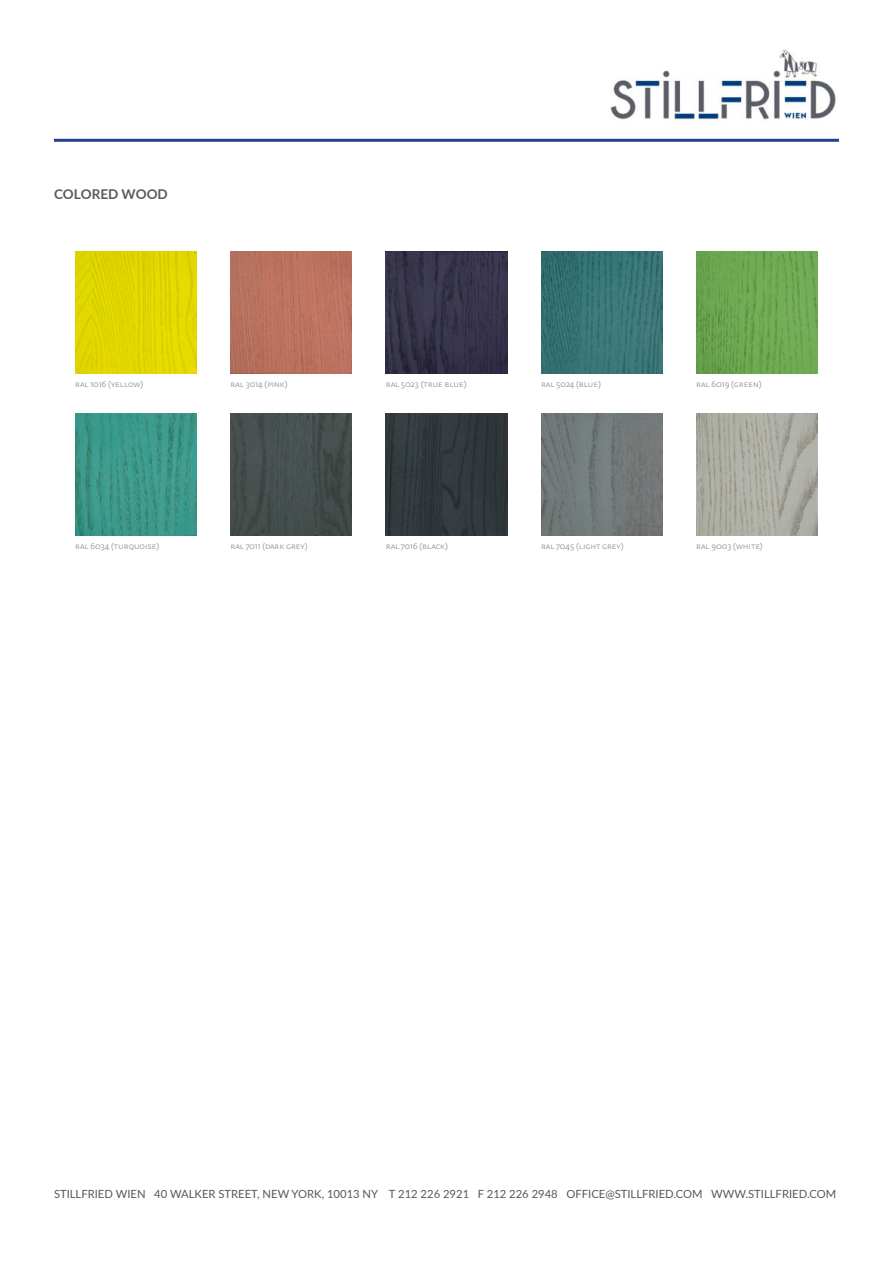
<style>
.page{position:relative;width:893px;height:1263px;background:#fff}
.page>*{position:absolute;margin:0;border:0;box-sizing:border-box;transform-origin:0 0}
.t1{font:700 13.5px "Lato";color:#5a5a5c}
.t2{font:11.25px "Lato";color:#57585a}
.t3{font:8.25px "Fedra Sans Alt Std";letter-spacing:-.005em;color:#939598}
</style>
<div class="page">
<hr style="left:54px;top:139px;width:785px;height:3px;background:#253f8e">
<img style="left:75px;top:252px;width:122px;height:121px">
<img style="left:75px;top:414px;width:122px;height:121px">
<img style="left:230px;top:252px;width:122px;height:121px">
<img style="left:230px;top:414px;width:122px;height:121px">
<img style="left:386px;top:252px;width:121px;height:121px">
<img style="left:386px;top:414px;width:121px;height:121px">
<img style="left:541px;top:252px;width:121px;height:121px">
<img style="left:541px;top:414px;width:121px;height:121px">
<img style="left:696px;top:252px;width:122px;height:121px">
<img style="left:696px;top:414px;width:122px;height:121px">
<img style="left:610px;top:49px;width:226px;height:71px">
<h1 class="t1" style="left:54px;top:185px;width:115px">COLORED WOOD</h1>
<p class="t3" style="left:75px;top:380px;width:70px">ral 1016 (yellow)</p>
<p class="t3" style="left:75px;top:542px;width:86px">ral 6034 (turquoise)</p>
<p class="t3" style="left:230px;top:380px;width:59px">ral 3014 (pink)</p>
<p class="t3" style="left:230px;top:542px;width:79px">ral 7011 (dark grey)</p>
<p class="t3" style="left:386px;top:380px;width:82px">ral 5023 (true blue)</p>
<p class="t3" style="left:386px;top:542px;width:64px">ral 7016 (black)</p>
<p class="t3" style="left:541px;top:380px;width:61px">ral 5024 (blue)</p>
<p class="t3" style="left:541px;top:542px;width:84px">ral 7045 (light grey)</p>
<p class="t3" style="left:696px;top:380px;width:67px">ral 6019 (green)</p>
<p class="t3" style="left:696px;top:542px;width:68px">ral 9003 (white)</p>
<h2 class="t2" style="left:54px;top:1190px;width:784px">STILLFRIED WIEN 40 WALKER STREET, NEW YORK, 10013 NY T 212 226 2921 F 212 226 2948 OFFICE@STILLFRIED.COM WWW.STILLFRIED.COM</h2>
</div>
